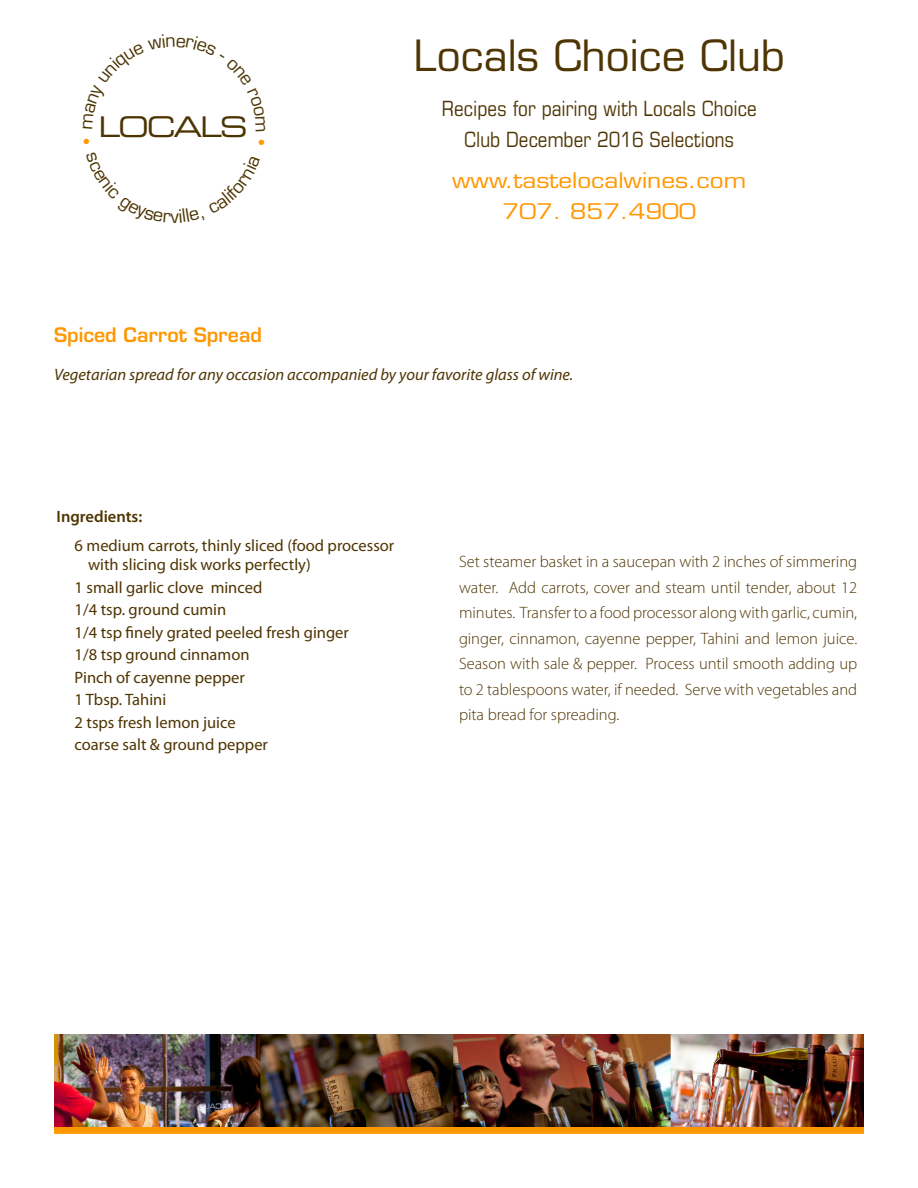
<style>
.page{position:relative;width:918px;height:1188px;background:#fff}
.page>*{position:absolute;margin:0;border:0;box-sizing:border-box;transform-origin:0 0}
.Top_Heading{font:42px "Eurostile";color:#4f3503}
.t1{font:28.5px "Eurostile Extended Two";letter-spacing:-.075em;color:#4c3503}
.Top_Sub-heading{font:condensed 21px/31.5px "Eurostile";color:#4f3503;text-align:center}
.Top_Contact{font:21px/31.5px "Eurostile";color:#ff9700;text-align:center;scale:1.16 1}
.Recipe_Heading{font:600 19.5px "Eurostile";color:#ff9700}
.Recipe_Paragraph{font:300 16.5px/25.5px "Myriad Pro";color:#4f3503;text-align:justify}
.Recipe_Ingredients{font:16.5px/19.5px "Myriad Pro";color:#4f3503}
.t2{font:italic 16.5px "Myriad Pro";color:#4f3503}
.Recipe_Paragraph-2{font:600 16.5px "Myriad Pro";color:#4f3503}
</style>
<div class="page">
<div style="left:54px;top:1125px;width:810px;height:9px;background:#ff9700"></div>
<img style="left:54px;top:1035px;width:810px;height:92px">
<p class="t1" style="left:98px;top:107px;width:151px">LOCALS</p>
<p class="Recipe_Heading" style="left:54px;top:322px;width:210px">Spiced Carrot Spread</p>
<p class="Top_Heading" style="left:413px;top:30px;width:373px">Locals Choice Club</p>
<p class="Top_Sub-heading" style="left:442px;top:92px;width:317px">Recipes for pairing with Locals Choice<br>Club December 2016 Selections</p>
<p class="Top_Contact" style="left:452px;top:164px;width:255px">www.tastelocalwines.com<br>707. 857.4900</p>
<p class="t2" style="left:54px;top:365px;width:521px">Vegetarian spread for any occasion accompanied by your favorite glass of wine.</p>
<p class="Recipe_Paragraph-2" style="left:57px;top:507px;width:87px">Ingredients:</p>
<p class="Recipe_Ingredients" style="left:88px;top:536px;width:308px;text-indent:-14px">6 medium carrots, thinly sliced (food processor with slicing disk works perfectly)</p>
<p class="Recipe_Ingredients" style="left:75px;top:578px;width:189px">1 small garlic clove minced</p>
<p class="Recipe_Ingredients" style="left:75px;top:600px;width:153px">1/4 tsp. ground cumin</p>
<p class="Recipe_Ingredients" style="left:75px;top:623px;width:276px">1/4 tsp finely grated peeled fresh ginger</p>
<p class="Recipe_Ingredients" style="left:75px;top:645px;width:176px">1/8 tsp ground cinnamon</p>
<p class="Recipe_Ingredients" style="left:75px;top:668px;width:172px">Pinch of cayenne pepper</p>
<p class="Recipe_Ingredients" style="left:75px;top:690px;width:93px">1 Tbsp. Tahini</p>
<p class="Recipe_Ingredients" style="left:75px;top:713px;width:163px">2 tsps fresh lemon juice</p>
<p class="Recipe_Ingredients" style="left:75px;top:735px;width:195px">coarse salt &amp; ground pepper</p>
<p class="Recipe_Paragraph" style="left:459px;top:549px;width:400px">Set steamer basket in a saucepan with 2 inches of simmering water. Add carrots, cover and steam until tender, about 12 minutes. Transfer to a food processor along with garlic, cumin, ginger, cinnamon, cayenne pepper, Tahini and lemon juice.<br>Season with sale &amp; pepper. Process until smooth adding up to 2 tablespoons water, if needed. Serve with vegetables and pita bread for spreading.</p>
</div>
